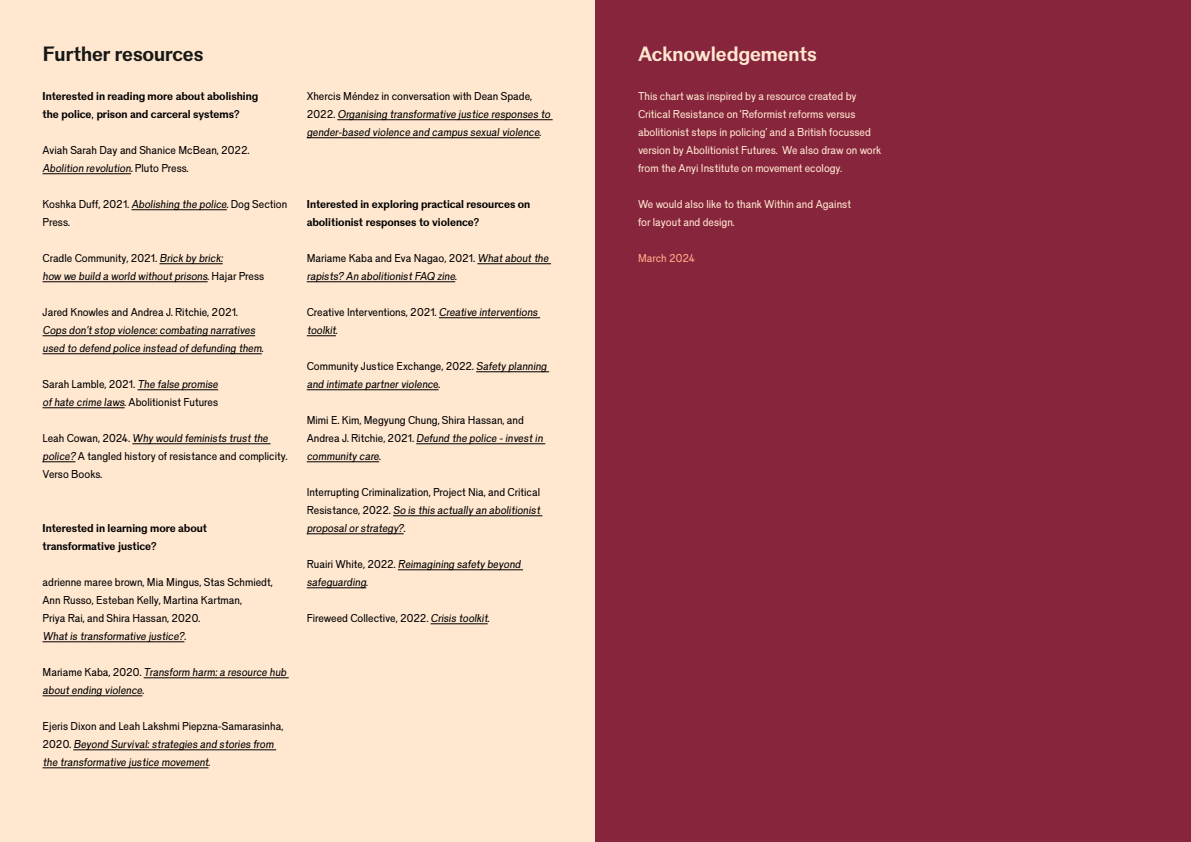
<style>
.page{position:relative;width:1191px;height:842px;background:#ffe7d0}
.page>*{position:absolute;margin:0;border:0;box-sizing:border-box;transform-origin:0 0}
.t1{font:20px "Venus+ Carrare";color:#161816}
.t2{font:20px "Venus+ Carrare";color:#ffe7d0}
.t3{font:11px/18px "Venus+ Plomb";color:#000}
.t4{font:11px/18px "Venus+ Plomb";color:#ffe7d0}
.t5{font:11px/18px "Venus+ Carrare";color:#000}
.t6{font:11px "Venus+ Plomb";color:#ffac89}
</style>
<div class="page">
<div style="left:595px;top:0;width:596px;height:842px;background:#87253c"></div>
<hr style="left:43px;top:173px;width:88px;height:1px;background:#000">
<hr style="left:131px;top:209px;width:96px;height:1px;background:#000">
<hr style="left:159px;top:263px;width:64px;height:1px;background:#000">
<hr style="left:43px;top:281px;width:165px;height:1px;background:#000">
<hr style="left:43px;top:335px;width:212px;height:1px;background:#000">
<hr style="left:43px;top:353px;width:219px;height:1px;background:#000">
<hr style="left:137px;top:389px;width:81px;height:1px;background:#000">
<hr style="left:43px;top:407px;width:82px;height:1px;background:#000">
<hr style="left:132px;top:443px;width:138px;height:1px;background:#000">
<hr style="left:43px;top:461px;width:32px;height:1px;background:#000">
<hr style="left:43px;top:641px;width:141px;height:1px;background:#000">
<hr style="left:144px;top:677px;width:145px;height:1px;background:#000">
<hr style="left:43px;top:695px;width:99px;height:1px;background:#000">
<hr style="left:73px;top:749px;width:203px;height:1px;background:#000">
<hr style="left:43px;top:767px;width:165px;height:1px;background:#000">
<hr style="left:337px;top:119px;width:215px;height:1px;background:#000">
<hr style="left:307px;top:137px;width:232px;height:1px;background:#000">
<hr style="left:477px;top:263px;width:74px;height:1px;background:#000">
<hr style="left:307px;top:281px;width:148px;height:1px;background:#000">
<hr style="left:439px;top:317px;width:101px;height:1px;background:#000">
<svg style="left:307px;top:335px;width:29px;height:1px"></svg>
<hr style="left:476px;top:371px;width:73px;height:1px;background:#000">
<hr style="left:307px;top:389px;width:131px;height:1px;background:#000">
<hr style="left:416px;top:443px;width:129px;height:1px;background:#000">
<hr style="left:307px;top:461px;width:72px;height:1px;background:#000">
<hr style="left:393px;top:515px;width:149px;height:1px;background:#000">
<hr style="left:307px;top:533px;width:97px;height:1px;background:#000">
<hr style="left:398px;top:569px;width:125px;height:1px;background:#000">
<hr style="left:307px;top:587px;width:59px;height:1px;background:#000">
<hr style="left:430px;top:623px;width:58px;height:1px;background:#000">
<p class="t1" style="left:43px;top:41px;width:162px">Further resources</p>
<p class="t5" style="left:43px;top:87px;width:217px">Interested in reading more about abolishing</p>
<p class="t5" style="left:43px;top:105px;width:200px">the police, prison and carceral systems?</p>
<p class="t3" style="left:43px;top:141px;width:208px">Aviah Sarah Day and Shanice McBean, 2022.<br>Abolition revolution.P l ut o P re s s .</p>
<p class="t3" style="left:43px;top:195px;width:246px">Koshka Duff, 2021. Abolishing the police. Dog Section<br>Press.</p>
<p class="t3" style="left:43px;top:249px;width:183px">Cradle Community, 2021. Brick by brick:</p>
<p class="t3" style="left:43px;top:267px;width:223px">how we build a world without prisons. H aj a r P re s s</p>
<p class="t3" style="left:43px;top:303px;width:197px">Jared Knowles and Andrea J. Ritchie, 2021.</p>
<p class="t3" style="left:43px;top:321px;width:216px">Cops don’t stop violence:combating narratives</p>
<p class="t3" style="left:43px;top:339px;width:222px">used to defend police instead ofdefunding them.</p>
<p class="t3" style="left:43px;top:375px;width:179px">Sarah Lamble, 2021. The false promise</p>
<p class="t3" style="left:43px;top:393px;width:177px">ofhate crime laws. Abolitionist Futures</p>
<p class="t3" style="left:43px;top:429px;width:246px">Le a h Cowa n , 2 0 24 . Why would feminists trust the police? A tangled history of resistance and complicity.<br>Verso Books.</p>
<p class="t5" style="left:43px;top:519px;width:166px">Interested in learning more about</p>
<p class="t5" style="left:43px;top:537px;width:117px">transformative justice?</p>
<p class="t3" style="left:43px;top:573px;width:232px">adrienne maree brown, Mia Mingus, Stas Schmiedt,<br>Ann Russo, Esteban Kelly, Martina Kartman,</p>
<p class="t3" style="left:43px;top:609px;width:159px">Priya Rai, and Shira Hassan, 2020.</p>
<p class="t3" style="left:43px;top:627px;width:145px">What is transformative j ustice?.</p>
<p class="t3" style="left:43px;top:663px;width:247px">M a r i a m e Ka b a, 2 0 2 0 . Transform harm:a resource hub about ending violence.</p>
<p class="t3" style="left:43px;top:717px;width:242px">Ejeris Dixon and Leah Lakshmi Piepzna-Samarasinha,<br>2 0 2 0 . Beyond Survival:strategies and stories from the transformative j ustice movement.</p>
<p class="t3" style="left:307px;top:87px;width:247px">Xhercis Méndez in conversation with Dean Spade,<br>2 0 22 . Organising transformative justice responses to gender-based violence and campus sexualviolence.</p>
<p class="t5" style="left:307px;top:195px;width:225px">Interested in exploring practical resources on abolitionist responses to violence?</p>
<p class="t3" style="left:307px;top:249px;width:245px">Mariame Kaba and Eva Nagao, 2021. What about the rapists? An abolitionist FAQ zine.</p>
<p class="t3" style="left:307px;top:303px;width:234px">Creative Interventions, 2021. Creative interventions toolkit.</p>
<p class="t3" style="left:307px;top:357px;width:243px">Community Justice Exchange, 2022. Safety planning and intimate partnerviolence .</p>
<p class="t3" style="left:307px;top:411px;width:239px">Mimi E. Kim, Megyung Chung, Shira Hassan, and<br>A n d re a J . R itc h i e, 2 0 2 1 . Defund the police - invest in community care.</p>
<p class="t3" style="left:307px;top:483px;width:237px">Interrupting Criminalization, Project Nia, and Critical<br>R e s i s t a n c e , 2 0 22 . So is this actually an abolitionist proposalorstrategy?.</p>
<p class="t3" style="left:307px;top:555px;width:217px">R u a i ri W h ite, 2 0 22 . Reimagining safety beyond safeguarding.</p>
<p class="t3" style="left:307px;top:609px;width:184px">Fireweed Collective, 2022. Crisis toolkit.</p>
<p class="t2" style="left:638px;top:41px;width:180px">Acknowledgements</p>
<p class="t4" style="left:638px;top:87px;width:244px">This chart was inspired by a resource created by Critical Resistance on ‘Reformist reforms versus abolitionist steps in policing’ and a British focussed version by Abolitionist Futures. We also draw on work from the Anyi Institute on movement ecology.</p>
<p class="t4" style="left:638px;top:195px;width:215px">We would also like to thank Within and Against</p>
<p class="t4" style="left:638px;top:213px;width:98px">for layout and design.</p>
<p class="t6" style="left:638px;top:252px;width:59px">March 2024</p>
</div>
